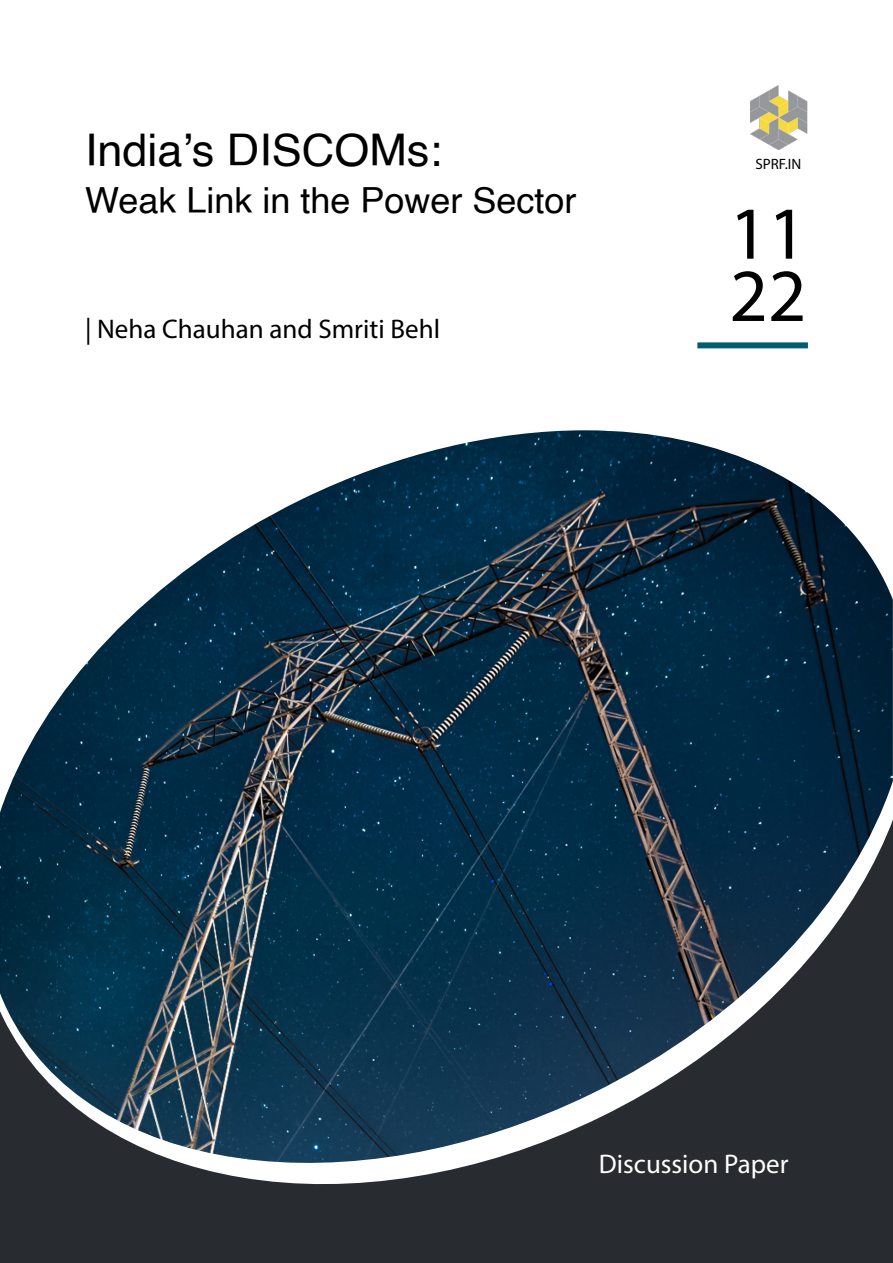
<style>
.page{position:relative;width:893px;height:1263px;background:#fff}
.page>*{position:absolute;margin:0;border:0;box-sizing:border-box;transform-origin:0 0}
.Paragraph_Style_1{font:75.3px "Myriad Pro";color:#000}
.Main_Title_1{font:45px "Helvetica";color:#000}
.Main_Title_1-2{font:36px "Helvetica";color:#000}
.Headings_1{font:27px "Myriad Pro";color:#000}
.Headings_1-2{font:27px "Myriad Pro";color:#fff}
.Other_Info{font:15px "Myriad Pro";color:#000}
</style>
<div class="page">
<div style="left:0;top:808px;width:893px;height:455px;background:#282c31"></div>
<img style="left:0;top:430px;width:893px;height:754px">
<img style="left:750px;top:85px;width:58px;height:65px">
<div style="left:697px;top:342px;width:111px;height:6px;background:#005e6d"></div>
<p class="Main_Title_1" style="left:85px;top:116px;width:358px">India’s DISCOMs:</p>
<p class="Main_Title_1-2" style="left:85px;top:173px;width:493px">Weak Link in the Power Sector</p>
<p class="Headings_1" style="left:85px;top:313px;width:357px">| Neha Chauhan and Smriti Behl</p>
<p class="Other_Info" style="left:755px;top:155px;width:47px">SPRF.IN</p>
<p class="Paragraph_Style_1" style="left:729px;top:187px;width:79px">11</p>
<p class="Paragraph_Style_1" style="left:729px;top:249px;width:79px">22</p>
<p class="Headings_1-2" style="left:599px;top:1147px;width:191px">Discussion Paper</p>
</div>
